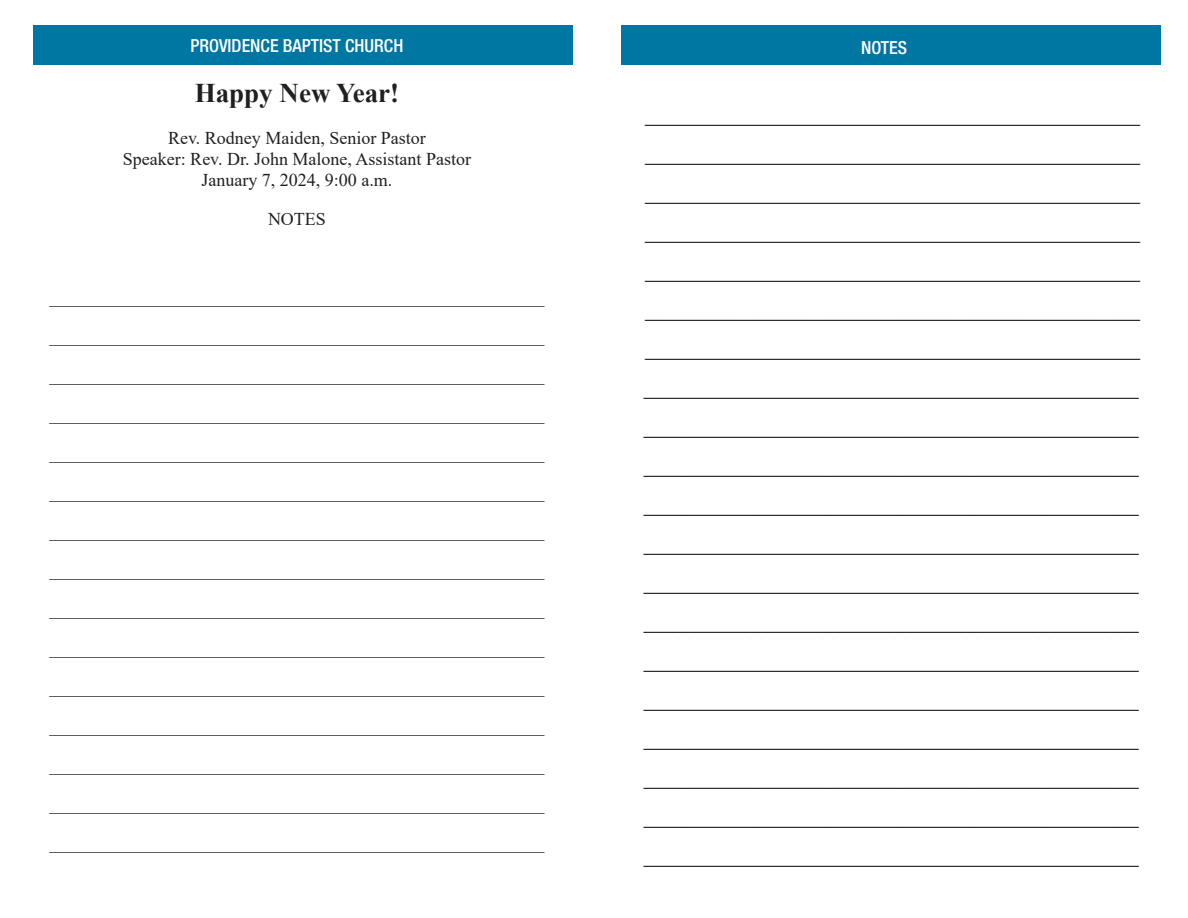
<style>
.page{position:relative;width:1188px;height:918px;background:#fff}
.page>*{position:absolute;margin:0;border:0;box-sizing:border-box;transform-origin:0 0}
.t1{font:700 27px "Times New Roman";color:#231f20}
.t2{font:700 18px "Times New Roman";color:#231f20}
.t3{font:18px "Times New Roman";color:#231f20}
.t4{font:500 condensed 18px "Helvetica Neue LT Std";color:#fff}
</style>
<div class="page">
<div style="left:33px;top:25px;width:540px;height:40px;background:#0076a3"></div>
<div style="left:621px;top:25px;width:540px;height:40px;background:#0076a3"></div>
<p class="t4" style="left:191px;top:35px;width:214px">PROVIDENCE BAPTIST CHURCH</p>
<p class="t1" style="left:195px;top:74px;width:206px">Happy New Year!</p>
<p class="t3" style="left:168px;top:126px;width:259px">Rev. Rodney Maiden, Senior Pastor</p>
<p class="t3" style="left:123px;top:147px;width:350px">Speaker: Rev. Dr. John Malone, Assistant Pastor</p>
<p class="t3" style="left:202px;top:168px;width:192px">January 7, 2024, 9:00 a.m.</p>
<p class="t3" style="left:268px;top:207px;width:59px">NOTES</p>
<p class="t3" style="left:50px;top:285px;width:496px">_______________________________________________________</p>
<p class="t3" style="left:50px;top:324px;width:496px">_______________________________________________________</p>
<p class="t3" style="left:50px;top:363px;width:496px">_______________________________________________________</p>
<p class="t3" style="left:50px;top:402px;width:496px">_______________________________________________________</p>
<p class="t3" style="left:50px;top:441px;width:496px">_______________________________________________________</p>
<p class="t3" style="left:50px;top:480px;width:496px">_______________________________________________________</p>
<p class="t3" style="left:50px;top:519px;width:496px">_______________________________________________________</p>
<p class="t3" style="left:50px;top:558px;width:496px">_______________________________________________________</p>
<p class="t3" style="left:50px;top:597px;width:496px">_______________________________________________________</p>
<p class="t3" style="left:50px;top:636px;width:496px">_______________________________________________________</p>
<p class="t3" style="left:50px;top:675px;width:496px">_______________________________________________________</p>
<p class="t3" style="left:50px;top:714px;width:496px">_______________________________________________________</p>
<p class="t3" style="left:50px;top:753px;width:496px">_______________________________________________________</p>
<p class="t3" style="left:50px;top:792px;width:496px">_______________________________________________________</p>
<p class="t3" style="left:50px;top:831px;width:496px">_______________________________________________________</p>
<p class="t4" style="left:861px;top:37px;width:48px">NOTES</p>
<p class="t2" style="left:645px;top:103px;width:496px">_______________________________________________________</p>
<p class="t2" style="left:645px;top:142px;width:496px">_______________________________________________________</p>
<p class="t2" style="left:645px;top:181px;width:496px">_______________________________________________________</p>
<p class="t2" style="left:645px;top:220px;width:496px">_______________________________________________________</p>
<p class="t2" style="left:645px;top:259px;width:496px">_______________________________________________________</p>
<p class="t2" style="left:645px;top:298px;width:496px">_______________________________________________________</p>
<p class="t2" style="left:645px;top:337px;width:496px">_______________________________________________________</p>
<p class="t2" style="left:644px;top:376px;width:496px">_______________________________________________________</p>
<p class="t2" style="left:644px;top:415px;width:496px">_______________________________________________________</p>
<p class="t2" style="left:644px;top:454px;width:496px">_______________________________________________________</p>
<p class="t2" style="left:644px;top:493px;width:496px">_______________________________________________________</p>
<p class="t2" style="left:644px;top:532px;width:496px">_______________________________________________________</p>
<p class="t2" style="left:644px;top:571px;width:496px">_______________________________________________________</p>
<p class="t2" style="left:644px;top:610px;width:496px">_______________________________________________________</p>
<p class="t2" style="left:644px;top:649px;width:496px">_______________________________________________________</p>
<p class="t2" style="left:644px;top:688px;width:496px">_______________________________________________________</p>
<p class="t2" style="left:644px;top:727px;width:496px">_______________________________________________________</p>
<p class="t2" style="left:644px;top:766px;width:496px">_______________________________________________________</p>
<p class="t2" style="left:644px;top:805px;width:496px">_______________________________________________________</p>
<p class="t2" style="left:644px;top:844px;width:496px">_______________________________________________________</p>
</div>
